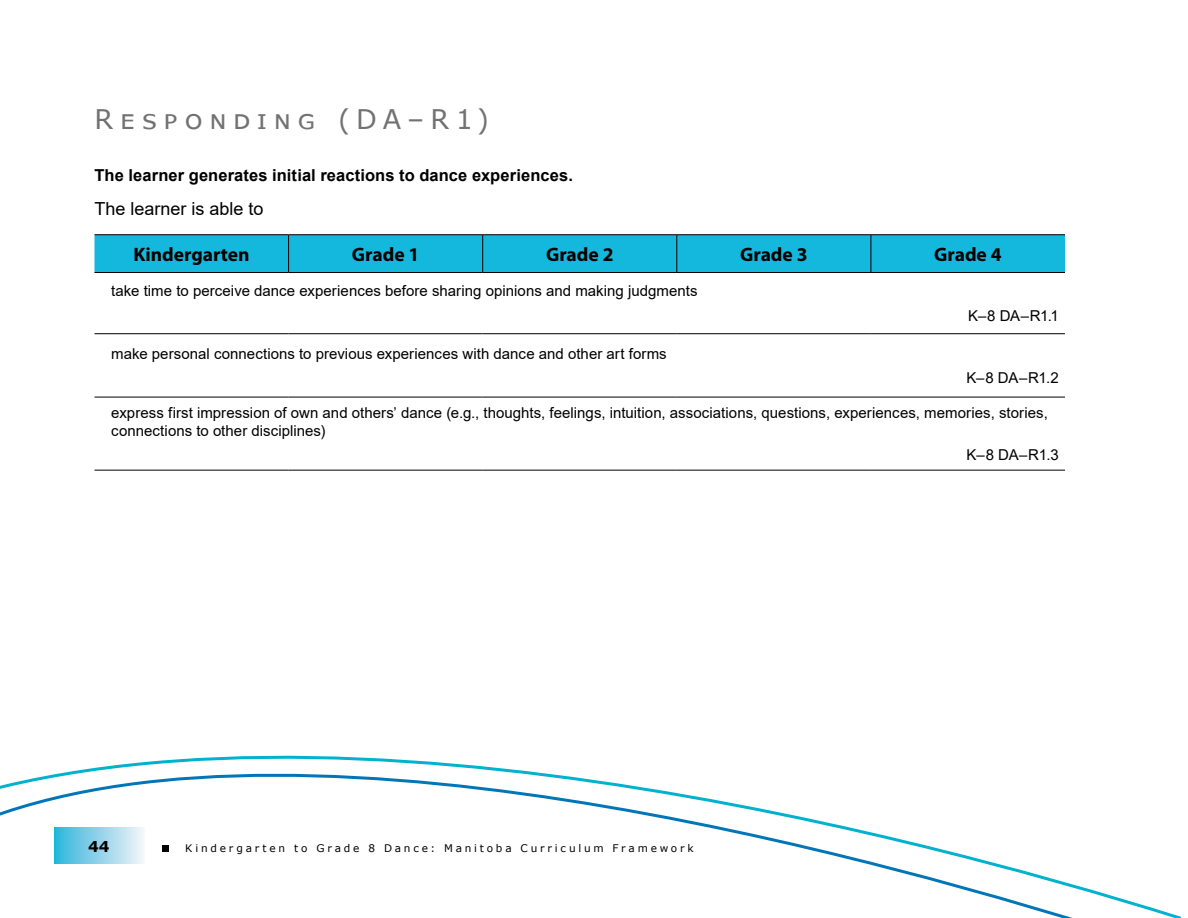
<style>
.page{position:relative;width:1188px;height:918px;background:#fff}
.page>*{position:absolute;margin:0;border:0;box-sizing:border-box;transform-origin:0 0}
.Head_B_Recursive_Lea{font:27px "Verdana";letter-spacing:.235em;color:#727273}
.Table_Head_A{font:700 19.5px "Myriad Pro";color:#000}
.Paragraph_for_Box{font:18px "Arial";color:#000}
.Paragraph_for_Box-2{font:700 16.5px "Arial";letter-spacing:.005em;color:#000}
.Table_Paragraph_A{font:15px/18px "Arial";letter-spacing:.005em;color:#000}
.Table_Code_Paragraph{font:15px "Arial";letter-spacing:-.025em;color:#000}
.t1{font:700 15px "Verdana";color:#000}
.t2{font:10.5px "Verdana";letter-spacing:.265em;color:#000}
</style>
<div class="page">
<svg style="left:0;top:755px;width:1181px;height:163px"></svg>
<div style="left:94px;top:235px;width:971px;height:37px;background:#15b8dd"></div>
<hr style="left:94px;top:234px;width:195px;height:1px;background:#000">
<hr style="left:289px;top:234px;width:194px;height:1px;background:#000">
<hr style="left:288px;top:235px;width:1px;height:37px;background:#000">
<hr style="left:483px;top:234px;width:194px;height:1px;background:#000">
<hr style="left:482px;top:235px;width:1px;height:37px;background:#000">
<hr style="left:677px;top:234px;width:194px;height:1px;background:#000">
<hr style="left:676px;top:235px;width:1px;height:37px;background:#000">
<hr style="left:871px;top:234px;width:194px;height:1px;background:#000">
<hr style="left:871px;top:235px;width:1px;height:37px;background:#000">
<hr style="left:94px;top:272px;width:195px;height:1px;background:#000">
<hr style="left:289px;top:272px;width:194px;height:1px;background:#000">
<hr style="left:483px;top:272px;width:194px;height:1px;background:#000">
<hr style="left:677px;top:272px;width:194px;height:1px;background:#000">
<hr style="left:871px;top:272px;width:194px;height:1px;background:#000">
<hr style="left:94px;top:333px;width:195px;height:1px;background:#000">
<hr style="left:289px;top:333px;width:194px;height:1px;background:#000">
<hr style="left:483px;top:333px;width:194px;height:1px;background:#000">
<hr style="left:677px;top:333px;width:194px;height:1px;background:#000">
<hr style="left:871px;top:333px;width:194px;height:1px;background:#000">
<hr style="left:94px;top:397px;width:195px;height:1px;background:#000">
<hr style="left:289px;top:397px;width:194px;height:1px;background:#000">
<hr style="left:483px;top:397px;width:194px;height:1px;background:#000">
<hr style="left:677px;top:397px;width:194px;height:1px;background:#000">
<hr style="left:871px;top:397px;width:194px;height:1px;background:#000">
<hr style="left:94px;top:470px;width:195px;height:1px;background:#000">
<hr style="left:289px;top:470px;width:194px;height:1px;background:#000">
<hr style="left:483px;top:470px;width:194px;height:1px;background:#000">
<hr style="left:677px;top:470px;width:194px;height:1px;background:#000">
<hr style="left:871px;top:470px;width:194px;height:1px;background:#000">
<p class="Head_B_Recursive_Lea" style="left:94px;top:100px;width:396px">Responding (DA–R1)</p>
<p class="Paragraph_for_Box-2" style="left:94px;top:163px;width:480px">The learner generates initial reactions to dance experiences.</p>
<p class="Paragraph_for_Box" style="left:94px;top:197px;width:171px">The learner is able to</p>
<p class="Table_Head_A" style="left:133px;top:242px;width:118px">Kindergarten</p>
<p class="Table_Head_A" style="left:352px;top:242px;width:69px">Grade 1</p>
<p class="Table_Head_A" style="left:546px;top:242px;width:69px">Grade 2</p>
<p class="Table_Head_A" style="left:740px;top:242px;width:69px">Grade 3</p>
<p class="Table_Head_A" style="left:934px;top:242px;width:69px">Grade 4</p>
<p class="Table_Paragraph_A" style="left:111px;top:282px;width:588px">take time to perceive dance experiences before sharing opinions and making judgments</p>
<p class="Table_Code_Paragraph" style="left:968px;top:305px;width:92px">K–8 DA–R1.1</p>
<p class="Table_Paragraph_A" style="left:111px;top:344px;width:557px">make personal connections to previous experiences with dance and other art forms</p>
<p class="Table_Code_Paragraph" style="left:966px;top:368px;width:94px">K–8 DA–R1.2</p>
<p class="Table_Paragraph_A" style="left:111px;top:403px;width:938px">express first impression of own and others’ dance (e.g., thoughts, feelings, intuition, associations, questions, experiences, memories, stories, connections to other disciplines)</p>
<p class="Table_Code_Paragraph" style="left:967px;top:445px;width:94px">K–8 DA–R1.3</p>
<p class="t1" style="left:88px;top:836px;width:23px">44</p>
<p class="t2" style="left:185px;top:841px;width:510px">Kindergarten to Grade 8 Dance: Manitoba Curriculum Framework</p>
</div>
